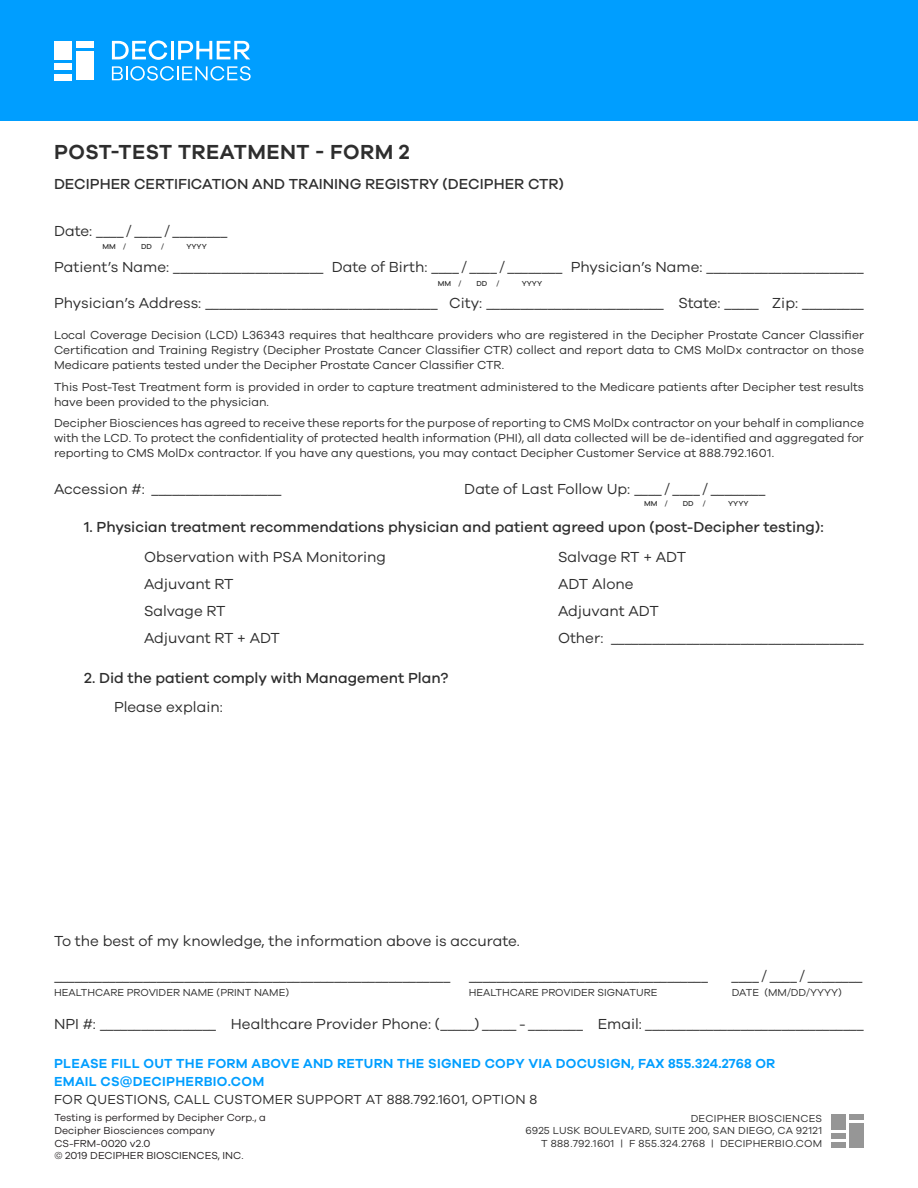
<style>
.page{position:relative;width:918px;height:1188px;background:#fff}
.page>*{position:absolute;margin:0;border:0;box-sizing:border-box;transform-origin:0 0}
.t1{font:600 21px "Galano Grotesque";letter-spacing:.02em;color:#2e2e2e}
.t2{font:15px "Galano Grotesque";color:#2e2e2e}
.t3{font:500 15px "Galano Grotesque";color:#2e2e2e}
.t4{font:600 13.5px "Galano Grotesque";letter-spacing:.02em;color:#009eff}
.t5{font:13.5px "Galano Grotesque";letter-spacing:.02em;color:#2e2e2e}
.t6{font:12px/15px "Galano Grotesque";color:#2e2e2e;text-align:justify}
.t7{font:10.5px/12.6px "Galano Grotesque";letter-spacing:.01em;color:#2e2e2e;text-align:right}
.t8{font:10.5px/12.6px "Galano Grotesque";color:#231f20}
.t9{font:500 7.5px "Galano Grotesque";color:#2e2e2e}
</style>
<div class="page">
<div style="left:0;top:0;width:918px;height:122px;background:#009eff"></div>
<hr style="left:171px;top:41px;width:3px;height:18px;background:#fff">
<svg style="left:178px;top:41px;width:72px;height:18px"></svg>
<svg style="left:112px;top:66px;width:139px;height:15px"></svg>
<div style="left:54px;top:41px;width:18px;height:18px;background:#fff"></div>
<div style="left:54px;top:74px;width:18px;height:6px;background:#fff"></div>
<div style="left:54px;top:64px;width:18px;height:6px;background:#fff"></div>
<div style="left:76px;top:41px;width:17px;height:6px;background:#fff"></div>
<div style="left:76px;top:51px;width:17px;height:29px;background:#fff"></div>
<svg style="left:112px;top:41px;width:55px;height:19px"></svg>
<div style="left:831px;top:1114px;width:15px;height:16px;background:#969696"></div>
<div style="left:831px;top:1142px;width:15px;height:6px;background:#969696"></div>
<div style="left:831px;top:1134px;width:15px;height:5px;background:#969696"></div>
<div style="left:849px;top:1114px;width:15px;height:6px;background:#969696"></div>
<div style="left:849px;top:1123px;width:15px;height:24px;background:#969696"></div>
<p class="t1" style="left:54px;top:139px;width:357px">POST-TEST TREATMENT - FORM 2</p>
<p class="t3" style="left:54px;top:175px;width:511px">DECIPHER CERTIFICATION AND TRAINING REGISTRY (DECIPHER CTR)</p>
<p class="t2" style="left:54px;top:222px;width:175px">Date: ____ / ____ / ________</p>
<p class="t2" style="left:54px;top:258px;width:811px">Patient’s Name: ______________________ Date of Birth: ____ / ____ / ________ Physician’s Name: _______________________</p>
<p class="t2" style="left:54px;top:294px;width:812px">Physician’s Address: __________________________________ City: __________________________ State: _____ Zip: _________</p>
<p class="t9" style="left:102px;top:242px;width:25px">MM /</p>
<p class="t9" style="left:141px;top:242px;width:25px">DD /</p>
<p class="t9" style="left:186px;top:242px;width:22px">YYYY</p>
<p class="t9" style="left:438px;top:279px;width:25px">MM /</p>
<p class="t9" style="left:476px;top:279px;width:25px">DD /</p>
<p class="t9" style="left:522px;top:279px;width:22px">YYYY</p>
<p class="t6" style="left:54px;top:327px;width:812px">Local Coverage Decision (LCD) L36343 requires that healthcare providers who are registered in the Decipher Prostate Cancer Classifier Certification and Training Registry (Decipher Prostate Cancer Classifier CTR) collect and report data to CMS MolDx contractor on those Medicare patients tested under the Decipher Prostate Cancer Classifier CTR.</p>
<p class="t6" style="left:54px;top:379px;width:811px">This Post-Test Treatment form is provided in order to capture treatment administered to the Medicare patients after Decipher test results have been provided to the physician.</p>
<p class="t6" style="left:54px;top:415px;width:812px">Decipher Biosciences has agreed to receive these reports for the purpose of reporting to CMS MolDx contractor on your behalf in compliance with the LCD. To protect the confidentiality of protected health information (PHI), all data collected will be de-identified and aggregated for reporting to CMS MolDx contractor. If you have any questions, you may contact Decipher Customer Service at 888.792.1601.</p>
<p class="t2" style="left:54px;top:480px;width:229px">Accession #: ___________________</p>
<p class="t2" style="left:464px;top:480px;width:303px">Date of Last Follow Up: ____ / ____ / ________</p>
<p class="t9" style="left:644px;top:499px;width:25px">MM /</p>
<p class="t9" style="left:683px;top:499px;width:25px">DD /</p>
<p class="t9" style="left:728px;top:499px;width:22px">YYYY</p>
<p class="t3" style="left:84px;top:518px;width:741px">1. Physician treatment recommendations physician and patient agreed upon (post-Decipher testing):</p>
<p class="t2" style="left:144px;top:548px;width:244px">Observation with PSA Monitoring</p>
<p class="t2" style="left:144px;top:575px;width:91px">Adjuvant RT</p>
<p class="t2" style="left:144px;top:602px;width:83px">Salvage RT</p>
<p class="t2" style="left:144px;top:629px;width:138px">Adjuvant RT + ADT</p>
<p class="t3" style="left:84px;top:669px;width:366px">2. Did the patient comply with Management Plan?</p>
<p class="t2" style="left:114px;top:698px;width:110px">Please explain:</p>
<p class="t2" style="left:558px;top:548px;width:130px">Salvage RT + ADT</p>
<p class="t2" style="left:558px;top:575px;width:77px">ADT Alone</p>
<p class="t2" style="left:558px;top:602px;width:102px">Adjuvant ADT</p>
<p class="t2" style="left:558px;top:629px;width:308px">Other: _____________________________________</p>
<p class="t2" style="left:54px;top:932px;width:467px">To the best of my knowledge, the information above is accurate.</p>
<p class="t7" style="left:54px;top:986px;width:237px">HEALTHCARE PROVIDER NAME (PRINT NAME)</p>
<p class="t7" style="left:469px;top:986px;width:190px">HEALTHCARE PROVIDER SIGNATURE</p>
<p class="t7" style="left:732px;top:986px;width:112px">DATE (MM/DD/YYYY)</p>
<p class="t2" style="left:54px;top:967px;width:656px">__________________________________________________________ ___________________________________</p>
<p class="t2" style="left:731px;top:967px;width:133px">____ / ____ / ________</p>
<p class="t2" style="left:54px;top:1015px;width:812px">NPI #: _________________ Healthcare Provider Phone: (_____) _____ - ________ Email: ________________________________</p>
<p class="t4" style="left:54px;top:1055px;width:723px">PLEASE FILL OUT THE FORM ABOVE AND RETURN THE SIGNED COPY VIA DOCUSIGN, FAX 855.324.2768 OR</p>
<p class="t4" style="left:54px;top:1073px;width:212px">EMAIL CS@DECIPHERBIO.COM</p>
<p class="t5" style="left:54px;top:1091px;width:485px">FOR QUESTIONS, CALL CUSTOMER SUPPORT AT 888.792.1601, OPTION 8</p>
<p class="t8" style="left:54px;top:1111px;width:213px">Testing is performed by Decipher Corp., a<br>Decipher Biosciences company</p>
<p class="t8" style="left:54px;top:1136px;width:98px">CS-FRM-0020 v2.0</p>
<p class="t8" style="left:54px;top:1149px;width:191px">© 2019 DECIPHER BIOSCIENCES, INC.</p>
<p class="t7" style="left:525px;top:1111px;width:298px">DECIPHER BIOSCIENCES<br>6925 LUSK BOULEVARD, SUITE 200, SAN DIEGO, CA 92121<br>T 888.792.1601 | F 855.324.2768 | DECIPHERBIO.COM</p>
</div>
